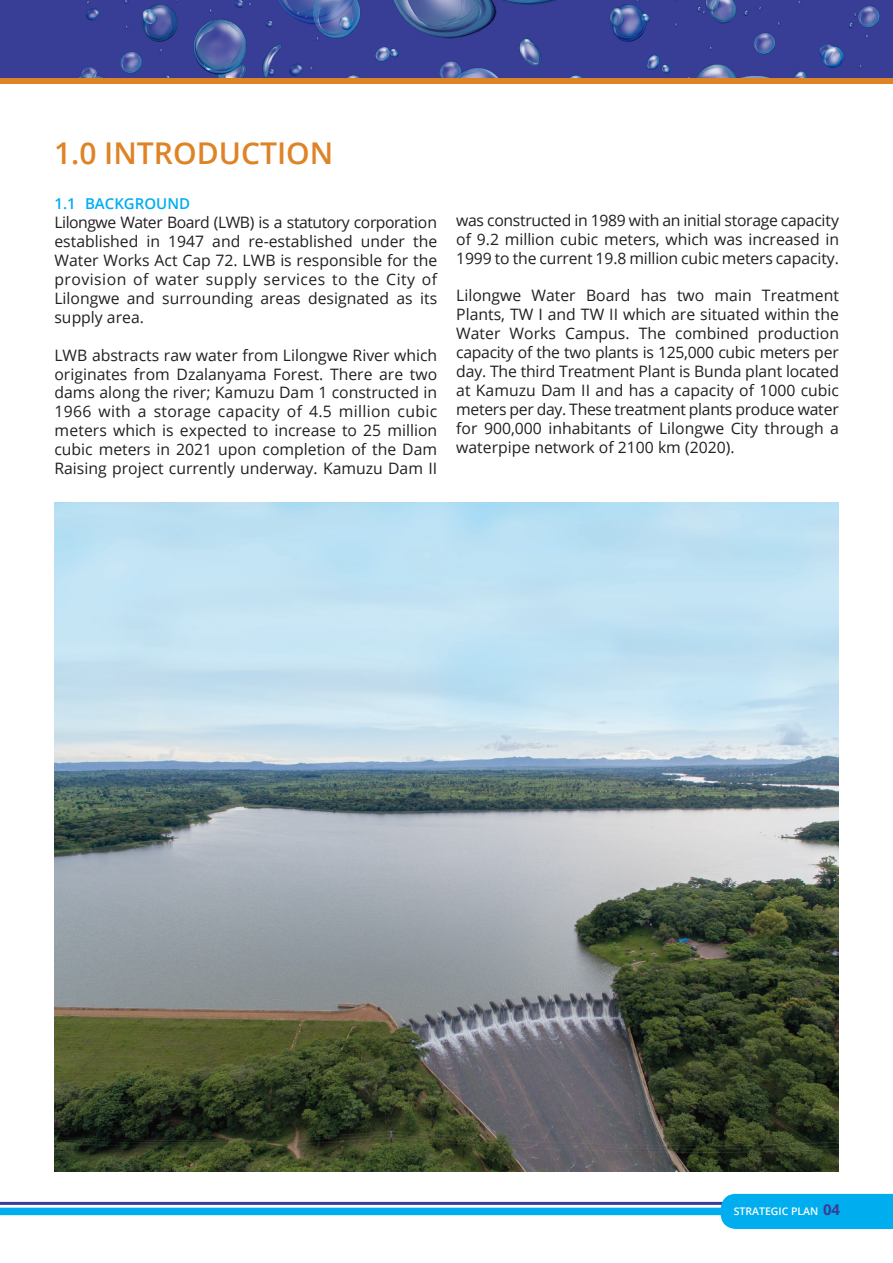
<style>
.page{position:relative;width:893px;height:1263px;background:#fff}
.page>*{position:absolute;margin:0;border:0;box-sizing:border-box;transform-origin:0 0}
.t1{font:600 30px "Open Sans";color:#de8326}
.t2{font:15.75px/18.9px "Open Sans";color:#231f20;text-align:justify}
.t3{font:600 15px "Open Sans";color:#00aeef}
.t4{font:700 15px "Open Sans";color:#383d96}
.t5{font:600 10.5px "Open Sans";color:#fff}
</style>
<div class="page">
<img style="left:54px;top:502px;width:785px;height:670px">
<img style="left:15px;top:0;width:878px;height:78px">
<div style="left:0;top:78px;width:893px;height:6px;background:#de8326"></div>
<hr style="left:0;top:1202px;width:765px;height:3px;background:#383d96">
<div style="left:721px;top:1194px;width:172px;height:35px;background:#00aeef"></div>
<div style="left:0;top:1208px;width:727px;height:7px;background:#00aeef"></div>
<p class="t1" style="left:54px;top:133px;width:281px">1.0 INTRODUCTION</p>
<p class="t3" style="left:54px;top:194px;width:137px">1.1 BACKGROUND</p>
<p class="t2" style="left:54px;top:213px;width:384px">Lilongwe Water Board (LWB) is a statutory corporation established in 1947 and re-established under the Water Works Act Cap 72. LWB is responsible for the provision of water supply services to the City of Lilongwe and surrounding areas designated as its supply area.</p>
<p class="t2" style="left:54px;top:345px;width:384px">LWB abstracts raw water from Lilongwe River which originates from Dzalanyama Forest. There are two dams along the river; Kamuzu Dam 1 constructed in 1966 with a storage capacity of 4.5 million cubic meters which is expected to increase to 25 million cubic meters in 2021 upon completion of the Dam Raising project currently underway. Kamuzu Dam II</p>
<p class="t2" style="left:456px;top:210px;width:384px">was constructed in 1989 with an initial storage capacity of 9.2 million cubic meters, which was increased in 1999 to the current 19.8 million cubic meters capacity.</p>
<p class="t2" style="left:456px;top:286px;width:384px">Lilongwe Water Board has two main Treatment Plants, TW I and TW II which are situated within the Water Works Campus. The combined production capacity of the two plants is 125,000 cubic meters per day. The third Treatment Plant is Bunda plant located at Kamuzu Dam II and has a capacity of 1000 cubic meters per day. These treatment plants produce water for 900,000 inhabitants of Lilongwe City through a waterpipe network of 2100 km (2020).</p>
<p class="t5" style="left:734px;top:1204px;width:86px">STRATEGIC PLAN</p>
<p class="t4" style="left:823px;top:1199px;width:19px">04</p>
</div>
